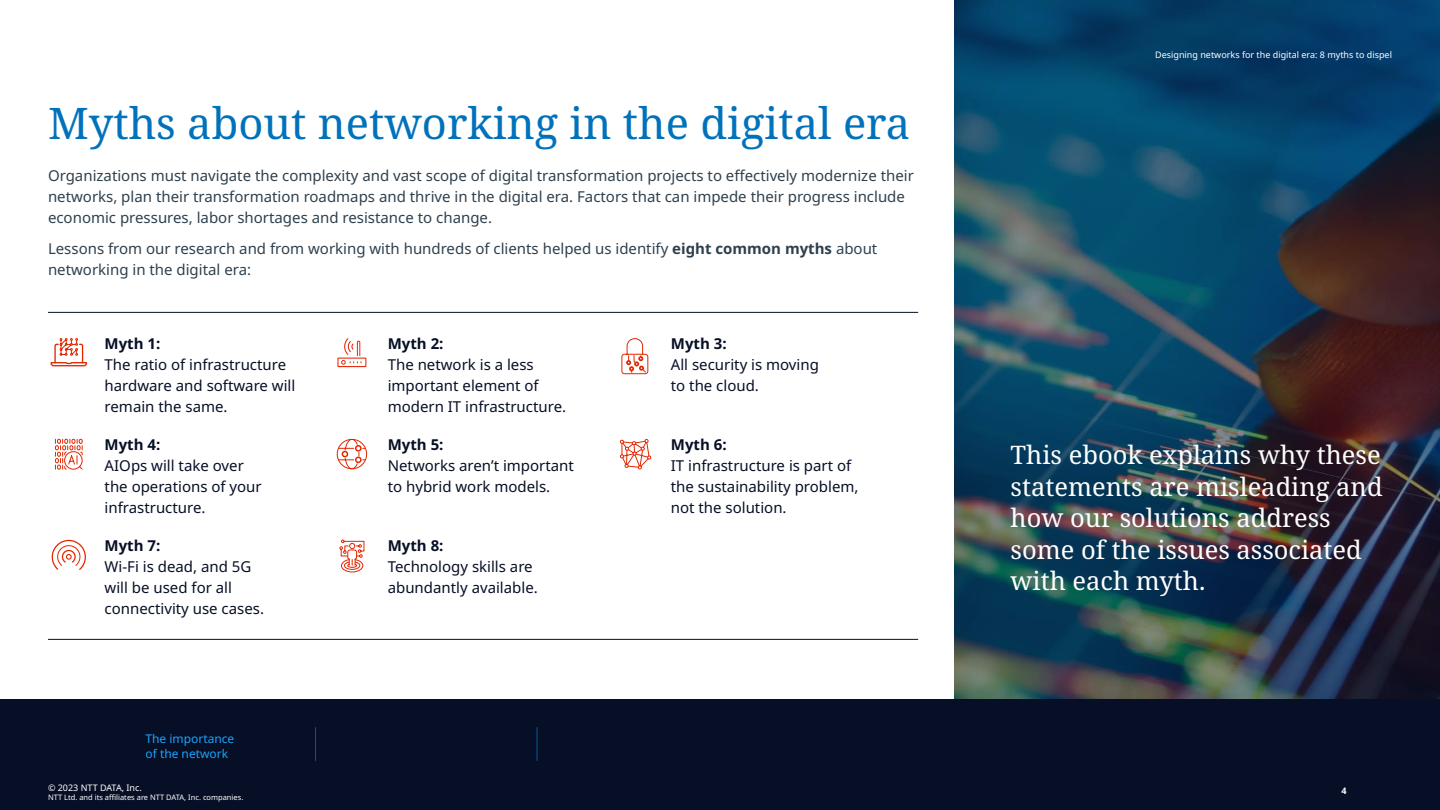
<style>
.page{position:relative;width:1440px;height:810px;background:#fff}
.page>*{position:absolute;margin:0;border:0;box-sizing:border-box;transform-origin:0 0}
.t1{font:43.5px "Noto Serif";color:#0072bc}
.t2{font:25.5px/31.5px "Noto Serif";color:#fff}
.t3{font:15px/21px "Noto Sans";color:#070f26}
.t4{font:15px/21px "Noto Sans";color:#2e404d}
.t5{font:700 15px "Noto Sans";color:#070f26}
.t6{font:12px/15px "Noto Sans";color:#19a3fc}
.t7{font:9px "Noto Sans";color:#fff}
.t8{font:700 9px "Noto Sans";color:#fff}
.t9{font:7.5px "Noto Sans";color:#fff}
.s1{font-weight:700}
</style>
<div class="page">
<img style="left:954px;top:0;width:486px;height:699px">
<hr style="left:48px;top:639px;width:870px;height:1px;background:#070f26">
<hr style="left:48px;top:312px;width:870px;height:1px;background:#070f26">
<svg style="left:51px;top:539px;width:35px;height:31px"></svg>
<svg style="left:339px;top:540px;width:25px;height:32px"></svg>
<svg style="left:50px;top:338px;width:38px;height:29px"></svg>
<div style="left:337px;top:358px;width:29px;height:9px;border:1px solid #e42600"></div>
<svg style="left:341px;top:338px;width:21px;height:27px"></svg>
<svg style="left:621px;top:338px;width:28px;height:37px"></svg>
<div style="left:337px;top:439px;width:30px;height:30px;border:1px solid #e42600;border-radius:50%"></div>
<svg style="left:338px;top:439px;width:28px;height:31px"></svg>
<svg style="left:55px;top:439px;width:28px;height:31px"></svg>
<svg style="left:620px;top:439px;width:32px;height:31px"></svg>
<div style="left:0;top:699px;width:1440px;height:111px;background:#070f26"></div>
<hr style="left:315px;top:727px;width:1px;height:34px;background:#005b96">
<hr style="left:537px;top:727px;width:1px;height:34px;background:#005b96">
<h1 class="t1" style="left:48px;top:94px;width:864px">Myths about networking in the digital era</h1>
<p class="t4" style="left:48px;top:165px;width:867px">Organizations must navigate the complexity and vast scope of digital transformation projects to effectively modernize their networks, plan their transformation roadmaps and thrive in the digital era. Factors that can impede their progress include economic pressures, labor shortages and resistance to change.</p>
<p class="t4" style="left:48px;top:238px;width:831px">Lessons from our research and from working with hundreds of clients helped us identify <span class="s1">eight common myths</span> about networking in the digital era:</p>
<p class="t5" style="left:105px;top:335px;width:57px">Myth 1:</p>
<p class="t3" style="left:105px;top:354px;width:192px">The ratio of infrastructure hardware and software will remain the same.</p>
<p class="t5" style="left:105px;top:436px;width:57px">Myth 4:</p>
<p class="t3" style="left:105px;top:455px;width:159px">AIOps will take over the operations of your infrastructure.</p>
<p class="t5" style="left:105px;top:537px;width:57px">Myth 7:</p>
<p class="t3" style="left:105px;top:556px;width:161px">Wi-Fi is dead, and 5G will be used for all connectivity use cases.</p>
<p class="t6" style="left:146px;top:731px;width:90px">The importance of the network</p>
<p class="t5" style="left:388px;top:335px;width:57px">Myth 2:</p>
<p class="t3" style="left:388px;top:354px;width:180px">The network is a less important element of modern IT infrastructure.</p>
<p class="t5" style="left:388px;top:436px;width:57px">Myth 5:</p>
<p class="t3" style="left:388px;top:455px;width:188px">Networks aren’t important to hybrid work models.</p>
<p class="t5" style="left:388px;top:537px;width:57px">Myth 8:</p>
<p class="t3" style="left:388px;top:556px;width:152px">Technology skills are abundantly available.</p>
<p class="t5" style="left:671px;top:335px;width:57px">Myth 3:</p>
<p class="t3" style="left:671px;top:354px;width:150px">All security is moving to the cloud.</p>
<p class="t5" style="left:671px;top:436px;width:57px">Myth 6:</p>
<p class="t3" style="left:671px;top:455px;width:189px">IT infrastructure is part of the sustainability problem, not the solution.</p>
<p class="t7" style="left:1155px;top:49px;width:238px">Designing networks for the digital era: 8 myths to dispel</p>
<h2 class="t2" style="left:1011px;top:440px;width:374px">This ebook explains why these statements are misleading and how our solutions address some of the issues associated with each myth.</h2>
<p class="t7" style="left:48px;top:782px;width:95px">© 2023 NTT DATA, Inc.</p>
<p class="t8" style="left:1342px;top:785px;width:7px">4</p>
<p class="t9" style="left:48px;top:793px;width:197px">NTT Ltd. and its affiliates are NTT DATA, Inc. companies.</p>
</div>
